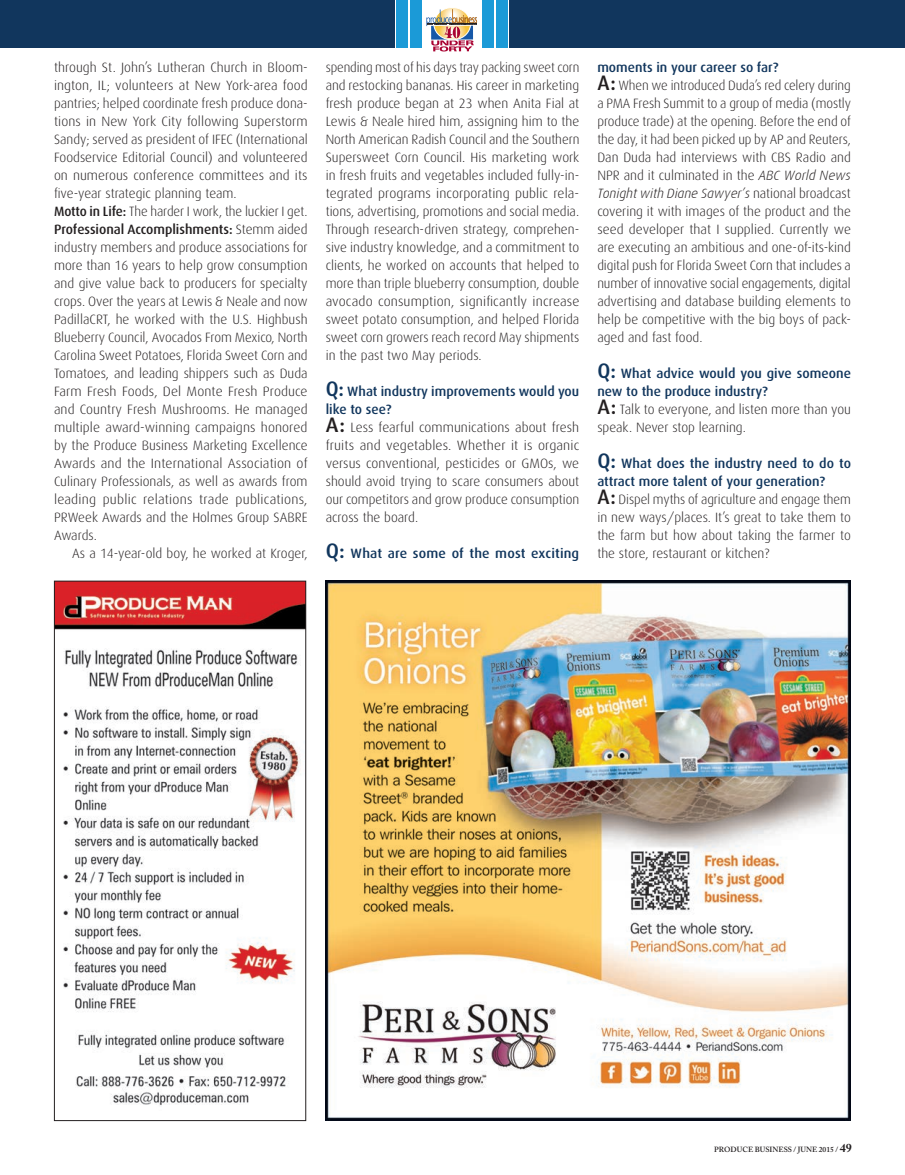
<style>
.page{position:relative;width:905px;height:1175px;background:#fff}
.page>*{position:absolute;margin:0;border:0;box-sizing:border-box;transform-origin:0 0}
.t1{font:300 13.5px/18px "Dax";color:#231f20}
.t2{font:500 13.5px "Dax";letter-spacing:.01em;color:#11365d}
.t3{font:600 7.5px "Adobe Caslon Pro";color:#231f20}
.s1{font-weight:500}
.s2{font-weight:500;font-size:21px;color:#11365d}
.s3{font-weight:500;color:#11365d}
.s4{font-weight:500;font-size:21px}
.s5{font-size:21px}
.s6{font-style:italic}
.s7{font-weight:700;font-size:12px}
</style>
<div class="page">
<svg style="left:426px;top:8px;width:51px;height:43px"></svg>
<div style="left:0;top:0;width:395px;height:48px;background:#11365d"></div>
<div style="left:410px;top:0;width:12px;height:48px;background:#1b9ad7"></div>
<div style="left:396px;top:0;width:12px;height:48px;background:#1b9ad7"></div>
<div style="left:495px;top:0;width:12px;height:48px;background:#1b9ad7"></div>
<div style="left:482px;top:0;width:12px;height:48px;background:#1b9ad7"></div>
<div style="left:509px;top:0;width:395px;height:48px;background:#11365d"></div>
<img style="left:56px;top:582px;width:248px;height:524px">
<div style="left:54px;top:580px;width:252px;height:540px;border:1px solid #231f20"></div>
<img style="left:325px;top:580px;width:525px;height:540px">
<p class="t1" style="left:54px;top:58px;width:255px">through St. John’s Lutheran Church in Bloom&shy;ington, IL; volunteers at New York-area food pantries; helped coordinate fresh produce dona&shy;tions in New York City following Superstorm Sandy; served as president of IFEC (International Foodservice Editorial Council) and volunteered on numerous conference committees and its five-year strategic planning team.<br><span class="s1">Motto in Life:</span> The harder I work, the luckier I get.<br><span class="s1">Professional Accomplishments:</span> Stemm aided industry members and produce associations for more than 16 years to help grow consumption and give value back to producers for specialty crops. Over the years at Lewis &amp; Neale and now PadillaCRT, he worked with the U.S. Highbush Blueberry Council, Avocados From Mexico, North Carolina Sweet Potatoes, Florida Sweet Corn and Tomatoes, and leading shippers such as Duda Farm Fresh Foods, Del Monte Fresh Produce and Country Fresh Mushrooms. He managed multiple award-winning campaigns honored by the Produce Business Marketing Excellence Awards and the International Association of Culinary Professionals, as well as awards from leading public relations trade publications, PRWeek Awards and the Holmes Group SABRE Awards.</p>
<p class="t1" style="left:72px;top:544px;width:237px">As a 14-year-old boy, he worked at Kroger,</p>
<p class="t1" style="left:326px;top:58px;width:255px;text-align:justify">spending most of his days tray packing sweet corn and restocking bananas. His career in marketing fresh produce began at 23 when Anita Fial at Lewis &amp; Neale hired him, assigning him to the North American Radish Council and the Southern Supersweet Corn Council. His marketing work in fresh fruits and vegetables included fully-in&shy;tegrated programs incorporating public rela&shy;tions, advertising, promotions and social media.<br>Through research-driven strategy, comprehen&shy;sive industry knowledge, and a commitment to clients, he worked on accounts that helped to more than triple blueberry consumption, double avocado consumption, significantly increase sweet potato consumption, and helped Florida sweet corn growers reach record May shipments in the past two May periods.</p>
<p class="t1" style="left:326px;top:382px;width:255px"><span class="s2">Q:</span> <span class="s3">What industry improvements would you like to see?<br></span><span class="s4">A:</span> Less fearful communications about fresh fruits and vegetables. Whether it is organic versus conventional, pesticides or GMOs, we should avoid trying to scare consumers about our competitors and grow produce consumption across the board.</p>
<p class="t2" style="left:326px;top:546px;width:255px"><span class="s5">Q:</span> What are some of the most exciting</p>
<p class="t1" style="left:597px;top:58px;width:255px"><span class="s3">moments in your career so far?<br></span><span class="s4">A:</span> When we introduced Duda’s red celery during a PMA Fresh Summit to a group of media (mostly produce trade) at the opening. Before the end of the day, it had been picked up by AP and Reuters, Dan Duda had interviews with CBS Radio and NPR and it culminated in the <span class="s6">ABC World News Tonight with Diane Sawyer’s</span> national broadcast covering it with images of the product and the seed developer that I supplied. Currently we are executing an ambitious and one-of-its-kind digital push for Florida Sweet Corn that includes a number of innovative social engagements, digital advertising and database building elements to help be competitive with the big boys of pack&shy;aged and fast food.</p>
<p class="t1" style="left:597px;top:364px;width:255px"><span class="s2">Q:</span> <span class="s3">What advice would you give someone new to the produce industry?<br></span><span class="s4">A:</span> Talk to everyone, and listen more than you speak. Never stop learning.</p>
<p class="t1" style="left:597px;top:454px;width:255px"><span class="s2">Q:</span> <span class="s3">What does the industry need to do to attract more talent of your generation?<br></span><span class="s4">A:</span> Dispel myths of agriculture and engage them in new ways/places. It’s great to take them to the farm but how about taking the farmer to the store, restaurant or kitchen?</p>
<p class="t3" style="left:714px;top:1145px;width:139px">PRODUCE BUSINESS / JUNE 2015 / <span class="s7">49</span></p>
</div>
